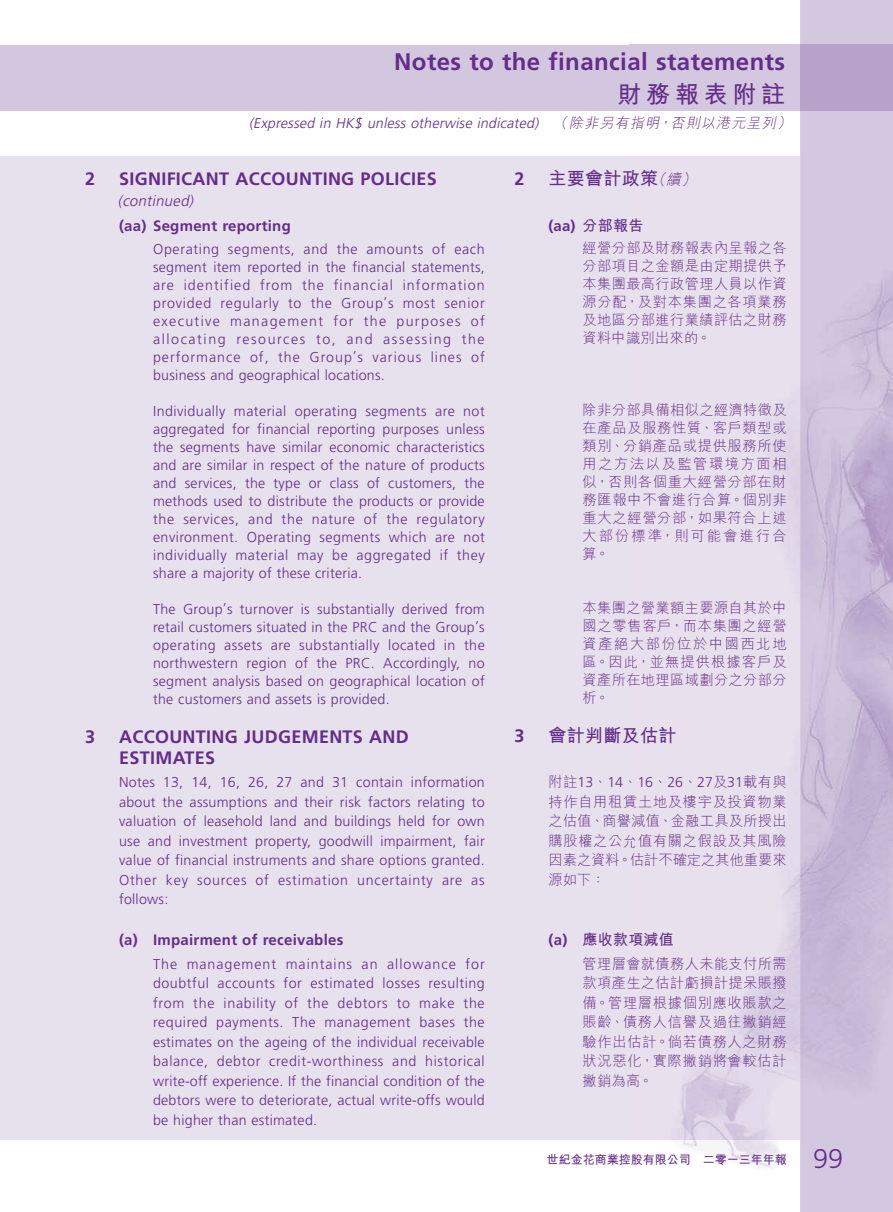
<style>
.page{position:relative;width:893px;height:1212px;background:#fff}
.page>*{position:absolute;margin:0;border:0;box-sizing:border-box;transform-origin:0 0}
.t1{font:300 27px "Frutiger LT Std";color:#642d89}
.t2{font:700 24px "Frutiger LT Std";letter-spacing:.02em;color:#642d89}
.t3{font:24px "M Hei HK Bold E Ten B5 H";letter-spacing:.2em;color:#642d89}
.t4{font:700 18px/21px "Frutiger LT Std";letter-spacing:.02em;color:#642d89}
.t5{font:18px "M Hei HK Bold E Ten B5 H";letter-spacing:.015em;color:#642d89}
.t6{font:700 15px "Frutiger LT Std";letter-spacing:.02em;color:#642d89}
.t7{font:italic 300 15px "Frutiger LT Std";color:#642d89}
.t8{font:15px "M Hei HK Bold E Ten B5 H";letter-spacing:.015em;color:#642d89}
.t9{font:300 14.25px/18px "Frutiger LT Std";letter-spacing:.02em;color:#642d89;text-align:justify}
.t10{font:14.25px/18px "M Hei HK Light E Ten B5 H";letter-spacing:.05em;color:#642d89;text-align:justify}
.t11{font:italic 300 14.25px "Frutiger LT Std";color:#642d89}
.t12{font:300 14.25px "Frutiger LT Std";letter-spacing:-.005em;color:#642d89}
.t13{font:12px "M Hei HK Bold E Ten B5 H";color:#642d89}
.s1{font-family:"M Hei HK Light E Ten B5 H";font-weight:400}
.s2{font-family:"M Hei HK Light E Ten B5 H";font-style:italic;font-size:15px}
.s3{font-family:"M Hei HK Bold E Ten B5 H";font-weight:400}
.s4{font-family:"Frutiger LT Std";font-weight:700}
</style>
<div class="page">
<div style="left:0;top:156px;width:800px;height:984px;background:#e7e1ee"></div>
<div style="left:0;top:45px;width:630px;height:66px;background:#d3c7df"></div>
<img style="left:768px;top:1140px;width:12px;height:29px">
<img style="left:680px;top:1140px;width:88px;height:27px">
<img style="left:681px;top:426px;width:119px;height:714px">
<img style="left:800px;top:0;width:93px;height:1212px">
<img style="left:630px;top:45px;width:263px;height:66px">
<h2 class="t2" style="left:394px;top:47px;width:393px">Notes to the financial statements</h2>
<h2 class="t3" style="left:617px;top:85px;width:169px">財務報表附註</h2>
<p class="t11" style="left:249px;top:115px;width:546px">(Expressed in HK$ unless otherwise indicated) <span class="s1">（除非另有指明，否則以港元呈列）</span></p>
<p class="t4" style="left:85px;top:168px;width:12px">2</p>
<p class="t4" style="left:119px;top:168px;width:319px">SIGNIFICANT ACCOUNTING POLICIES</p>
<p class="t7" style="left:118px;top:192px;width:80px">(continued)</p>
<p class="t6" style="left:119px;top:217px;width:173px">(aa) Segment reporting</p>
<p class="t9" style="left:153px;top:241px;width:333px">Operating segments, and the amounts of each segment item reported in the financial statements, are identified from the financial information provided regularly to the Group’s most senior executive management for the purposes of allocating resources to, and assessing the performance of, the Group’s various lines of business and geographical locations.</p>
<p class="t9" style="left:153px;top:403px;width:333px">Individually material operating segments are not aggregated for financial reporting purposes unless the segments have similar economic characteristics and are similar in respect of the nature of products and services, the type or class of customers, the methods used to distribute the products or provide the services, and the nature of the regulatory environment. Operating segments which are not individually material may be aggregated if they share a majority of these criteria.</p>
<p class="t9" style="left:153px;top:601px;width:333px">The Group’s turnover is substantially derived from retail customers situated in the PRC and the Group’s operating assets are substantially located in the northwestern region of the PRC. Accordingly, no segment analysis based on geographical location of the customers and assets is provided.</p>
<p class="t4" style="left:85px;top:726px;width:12px">3</p>
<p class="t4" style="left:119px;top:726px;width:291px">ACCOUNTING JUDGEMENTS AND<br>ESTIMATES</p>
<p class="t9" style="left:119px;top:774px;width:367px;line-height:19.5px">Notes 13, 14, 16, 26, 27 and 31 contain information about the assumptions and their risk factors relating to valuation of leasehold land and buildings held for own use and investment property, goodwill impairment, fair value of financial instruments and share options granted.<br>Other key sources of estimation uncertainty are as follows:</p>
<p class="t6" style="left:119px;top:931px;width:226px">(a) Impairment of receivables</p>
<p class="t9" style="left:153px;top:955px;width:333px;line-height:19.5px">The management maintains an allowance for doubtful accounts for estimated losses resulting from the inability of the debtors to make the required payments. The management bases the estimates on the ageing of the individual receivable balance, debtor credit-worthiness and historical write-off experience. If the financial condition of the debtors were to deteriorate, actual write-offs would be higher than estimated.</p>
<p class="t4" style="left:514px;top:168px;width:12px">2</p>
<p class="t5" style="left:549px;top:171px;width:152px">主要會計政策<span class="s2">（續）</span></p>
<p class="t6" style="left:549px;top:217px;width:96px">(aa) <span class="s3">分部報告</span></p>
<p class="t10" style="left:583px;top:241px;width:206px">經營分部及財務報表內呈報之各分部項目之金額是由定期提供予本集團最高行政管理人員以作資源分配，及對本集團之各項業務及地區分部進行業績評估之財務資料中識別出來的。</p>
<p class="t10" style="left:583px;top:403px;width:206px">除非分部具備相似之經濟特徵及在產品及服務性質、客戶類型或類別、分銷產品或提供服務所使用之方法以及監管環境方面相似，否則各個重大經營分部在財務匯報中不會進行合算。個別非重大之經營分部，如果符合上述大部份標準，則可能會進行合算。</p>
<p class="t10" style="left:583px;top:601px;width:206px">本集團之營業額主要源自其於中國之零售客戶，而本集團之經營資產絕大部份位於中國西北地區。因此，並無提供根據客戶及資產所在地理區域劃分之分部分析。</p>
<p class="t4" style="left:514px;top:726px;width:12px">3</p>
<p class="t5" style="left:549px;top:729px;width:129px">會計判斷及估計</p>
<p class="t12" style="left:549px;top:774px;width:240px"><span class="s1">附註</span>13<span class="s1">、</span>14<span class="s1">、</span>16<span class="s1">、</span>26<span class="s1">、</span>27<span class="s1">及</span>31<span class="s1">載有與</span></p>
<p class="t10" style="left:549px;top:793px;width:240px;line-height:19.5px">持作自用租賃土地及樓宇及投資物業之估值、商譽減值、金融工具及所授出購股權之公允值有關之假設及其風險因素之資料。估計不確定之其他重要來源如下：</p>
<p class="t8" style="left:549px;top:933px;width:127px"><span class="s4">(a)</span> 應收款項減值</p>
<p class="t10" style="left:583px;top:955px;width:206px;line-height:19.5px">管理層會就債務人未能支付所需款項產生之估計虧損計提呆賬撥備。管理層根據個別應收賬款之賬齡、債務人信譽及過往撇銷經驗作出估計。倘若債務人之財務狀況惡化，實際撇銷將會較估計撇銷為高。</p>
<p class="t13" style="left:547px;top:1154px;width:242px">世紀金花商業控股有限公司 二零一三年年報</p>
<h1 class="t1" style="left:813px;top:1143px;width:32px">99</h1>
</div>
